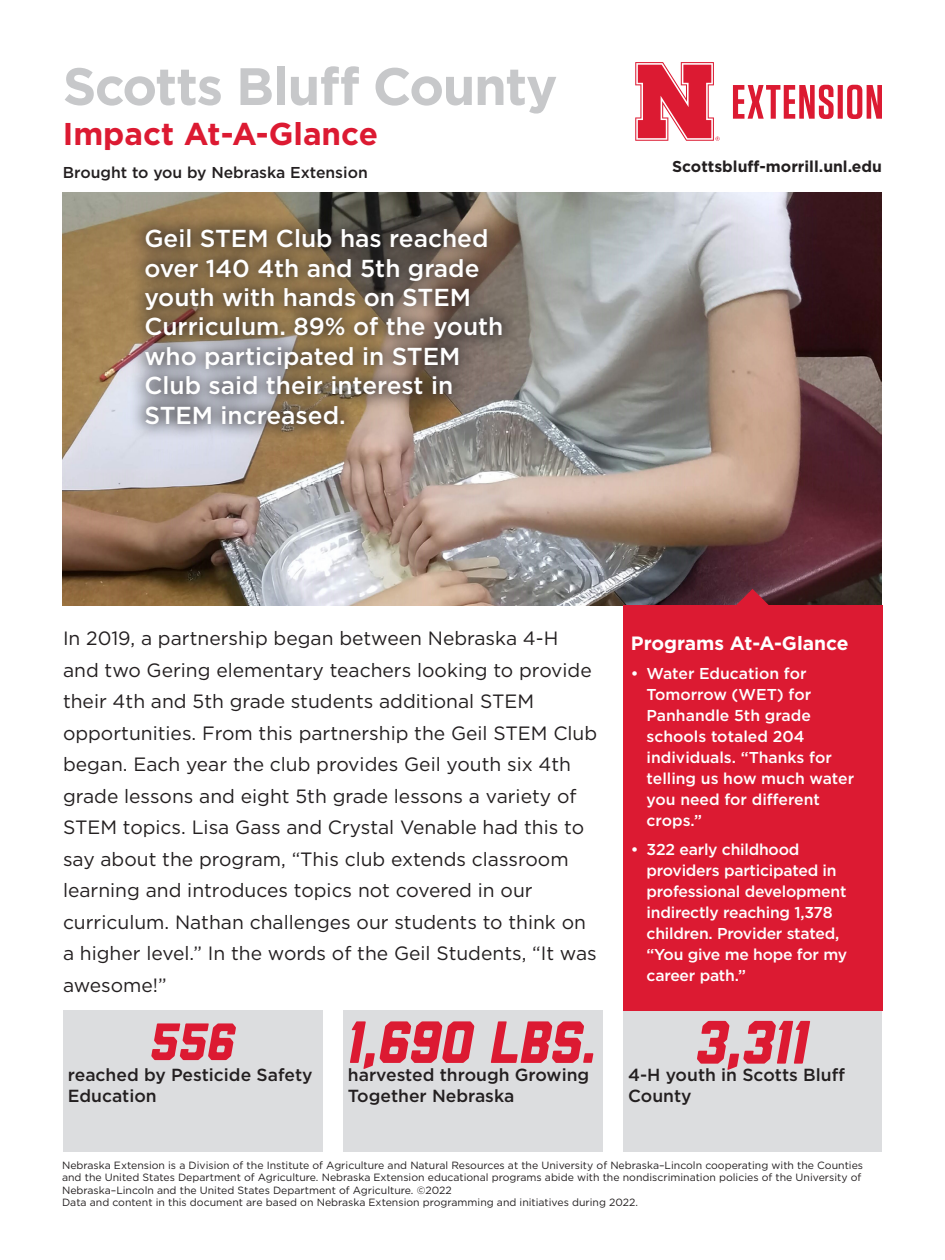
<style>
.page{position:relative;width:945px;height:1260px;background:#fff}
.page>*{position:absolute;margin:0;border:0;box-sizing:border-box;transform-origin:0 0}
.t1{font:italic 800 61.25px "Liberator";color:#dc1a32}
.t2{font:italic 800 59.5px "Liberator";color:#dc1a32}
.t3{font:700 52.5px "Gotham";letter-spacing:-.025em;color:#c7c8ca}
.t4{font:italic 800 52.5px "Liberator";color:#dc1a32}
.t5{font:700 31.5px "Gotham";color:#dc1a32}
.t6{font:500 24.5px/29.4px "Gotham";color:#fff}
.t7{font:19.25px/31.5px "Gotham";color:#231f20}
.t8{font:700 19.25px "Gotham";color:#fff}
.t9{font:500 17.5px/21px "Gotham";color:#231f20}
.t10{font:500 15.75px/21px "Gotham";letter-spacing:-.015em;color:#fff}
.t11{font:500 15.75px "Gotham";color:#231f20}
.t12{font:700 15.75px "Gotham";color:#231f20}
.t13{font:10.5px/12.6px "Gotham";color:#231f20}
</style>
<div class="page">
<img style="left:63px;top:192px;width:819px;height:413px">
<div style="left:343px;top:1010px;width:259px;height:142px;background:#dcdddf"></div>
<div style="left:623px;top:1010px;width:259px;height:142px;background:#dcdddf"></div>
<svg style="left:733px;top:85px;width:149px;height:34px"></svg>
<svg style="left:635px;top:62px;width:85px;height:79px"></svg>
<div style="left:623px;top:605px;width:259px;height:405px;background:#dc1a32"></div>
<div style="left:129px;top:212px;width:391px;height:229px;background:#231f20;opacity:.75"></div>
<svg style="left:736px;top:589px;width:33px;height:16px"></svg>
<div style="left:63px;top:1010px;width:259px;height:142px;background:#dcdddf"></div>
<p class="t3" style="left:63px;top:52px;width:496px">Scotts Bluff County</p>
<p class="t5" style="left:63px;top:113px;width:317px">Impact At-A-Glance</p>
<p class="t11" style="left:63px;top:162px;width:307px">Brought to you by Nebraska Extension</p>
<p class="t6" style="left:144px;top:224px;width:361px">Geil STEM Club has reached over 140 4th and 5th grade youth with hands on STEM<br>Curriculum. 89% of the youth who participated in STEM<br>Club said their interest in<br>STEM increased.</p>
<p class="t12" style="left:672px;top:156px;width:211px">Scottsbluff-morrill.unl.edu</p>
<p class="t7" style="left:63px;top:622px;width:536px">In 2019, a partnership began between Nebraska 4-H and two Gering elementary teachers looking to provide their 4th and 5th grade students additional STEM opportunities. From this partnership the Geil STEM Club began. Each year the club provides Geil youth six 4th grade lessons and eight 5th grade lessons a variety of STEM topics. Lisa Gass and Crystal Venable had this to say about the program, “This club extends classroom learning and introduces topics not covered in our curriculum. Nathan challenges our students to think on a higher level.” In the words of the Geil Students, “It was awesome!”</p>
<p class="t8" style="left:631px;top:631px;width:219px">Programs At-A-Glance</p>
<p class="t10" style="left:647px;top:663px;width:209px;text-indent:-16px">• Water Education for<br>Tomorrow (WET) for<br>Panhandle 5th grade schools totaled 204 individuals. “Thanks for telling us how much water you need for different crops.”</p>
<p class="t10" style="left:647px;top:839px;width:202px;text-indent:-16px">• 322 early childhood providers participated in professional development indirectly reaching 1,378 children. Provider stated, “You give me hope for my career path.”</p>
<p class="t4" style="left:150px;top:1013px;width:86px">556</p>
<p class="t9" style="left:68px;top:1064px;width:246px">reached by Pesticide Safety<br>Education</p>
<p class="t2" style="left:348px;top:1010px;width:251px">1,690 lbs.</p>
<p class="t9" style="left:348px;top:1064px;width:243px">harvested through Growing<br>Together Nebraska</p>
<p class="t1" style="left:697px;top:1009px;width:114px">3,311</p>
<p class="t9" style="left:628px;top:1064px;width:218px">4-H youth in Scotts Bluff<br>County</p>
<p class="t13" style="left:62px;top:1158px;width:803px">Nebraska Extension is a Division of the Institute of Agriculture and Natural Resources at the University of Nebraska–Lincoln cooperating with the Counties and the United States Department of Agriculture. Nebraska Extension educational programs abide with the nondiscrimination policies of the University of<br>Nebraska–Lincoln and the United States Department of Agriculture. ©2022</p>
<p class="t13" style="left:62px;top:1196px;width:577px">Data and content in this document are based on Nebraska Extension programming and initiatives during 2022.</p>
</div>
